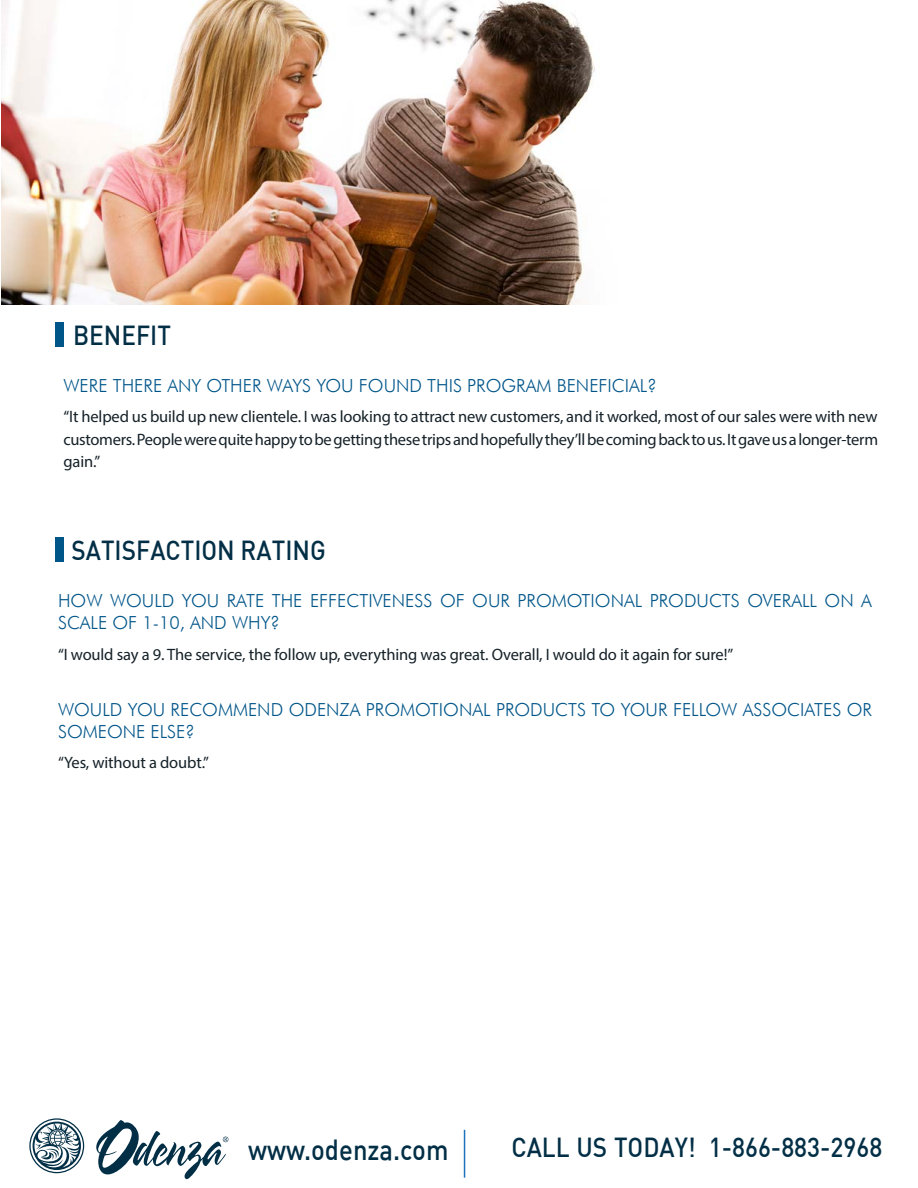
<style>
.page{position:relative;width:918px;height:1188px;background:#fff}
.page>*{position:absolute;margin:0;border:0;box-sizing:border-box;transform-origin:0 0}
.t1{font:500 28.5px "DIN";color:#032f46;scale:.9 1}
.t2{font:27px "Dinmed";color:#032f46;scale:.9 1}
.t3{font:300 18px/21.6px "Futura BT";color:#005589}
.t4{font:16.5px/22.5px "Myriad Pro";letter-spacing:-.01em;color:#152128;text-align:justify}
</style>
<div class="page">
<hr style="left:464px;top:1130px;width:1px;height:48px;background:#1c75bc">
<svg style="left:29px;top:1118px;width:55px;height:55px"></svg>
<svg style="left:96px;top:1120px;width:132px;height:59px"></svg>
<img style="left:1px;top:0;width:594px;height:304px">
<div style="left:55px;top:322px;width:9px;height:24px;background:#005589"></div>
<div style="left:55px;top:537px;width:9px;height:25px;background:#005589"></div>
<h2 class="t2" style="left:73px;top:318px;width:110px">BENEFIT</h2>
<p class="t3" style="left:63px;top:374px;width:595px">WERE THERE ANY OTHER WAYS YOU FOUND THIS PROGRAM BENEFICIAL?</p>
<p class="t4" style="left:63px;top:405px;width:816px">“It helped us build up new clientele. I was looking to attract new customers, and it worked, most of our sales were with new customers. People were quite happy to be getting these trips and hopefully they’ll be coming back to us. It gave us a longer-term gain.”</p>
<h2 class="t2" style="left:72px;top:533px;width:284px">SATISFACTION RATING</h2>
<p class="t3" style="left:58px;top:590px;width:816px">HOW WOULD YOU RATE THE EFFECTIVENESS OF OUR PROMOTIONAL PRODUCTS OVERALL ON A<br>SCALE OF 1-10, AND WHY?</p>
<p class="t4" style="left:58px;top:643px;width:677px">“I would say a 9. The service, the follow up, everything was great. Overall, I would do it again for sure!”</p>
<p class="t3" style="left:58px;top:699px;width:816px">WOULD YOU RECOMMEND ODENZA PROMOTIONAL PRODUCTS TO YOUR FELLOW ASSOCIATES OR<br>SOMEONE ELSE?</p>
<p class="t4" style="left:58px;top:751px;width:152px">“Yes, without a doubt.”</p>
<h1 class="t1" style="left:248px;top:1131px;width:224px">www.odenza.com</h1>
<h2 class="t2" style="left:511px;top:1130px;width:414px">CALL US TODAY! 1-866-883-2968</h2>
</div>
